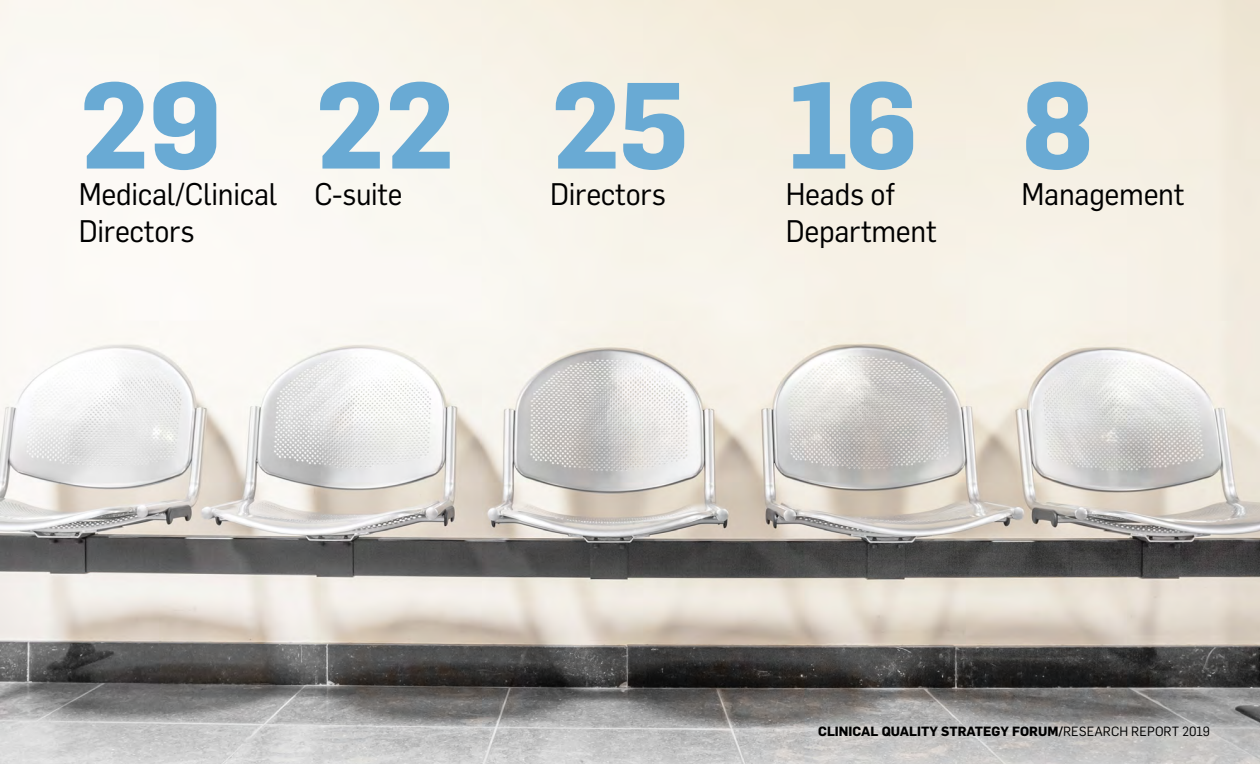
<style>
.page{position:relative;width:1260px;height:764px;background:#fff}
.page>*{position:absolute;margin:0;border:0;box-sizing:border-box;transform-origin:0 0}
.t1{font:700 120.05px "Flama";letter-spacing:-.02em;color:#69aad4}
.t2{font:30.62px/36.6px "Flama";letter-spacing:-.01em;color:#000;scale:.96 1}
.t3{font:30.62px "Flama";letter-spacing:-.01em;color:#000;scale:.94 1}
.t4{font:700 13.12px "Flama";color:#000}
.s1{font-weight:400}
</style>
<div class="page">
<img style="left:0;top:0;width:1260px;height:764px">
<h1 class="t1" style="left:79px;top:53px;width:144px">29</h1>
<p class="t2" style="left:79px;top:175px;width:209px">Medical/Clinical<br>Directors</p>
<h1 class="t1" style="left:314px;top:53px;width:142px">22</h1>
<p class="t3" style="left:314px;top:176px;width:95px">C-suite</p>
<h1 class="t1" style="left:550px;top:53px;width:140px">25</h1>
<p class="t2" style="left:550px;top:175px;width:122px">Directors</p>
<h1 class="t1" style="left:786px;top:53px;width:134px">16</h1>
<p class="t2" style="left:786px;top:175px;width:159px">Heads of<br>Department</p>
<h1 class="t1" style="left:1021px;top:53px;width:74px">8</h1>
<p class="t2" style="left:1021px;top:175px;width:171px">Management</p>
<p class="t4" style="left:818px;top:723px;width:393px">CLINICAL QUALITY STRATEGY FORUM/<span class="s1">RESEARCH REPORT 2019</span></p>
</div>
